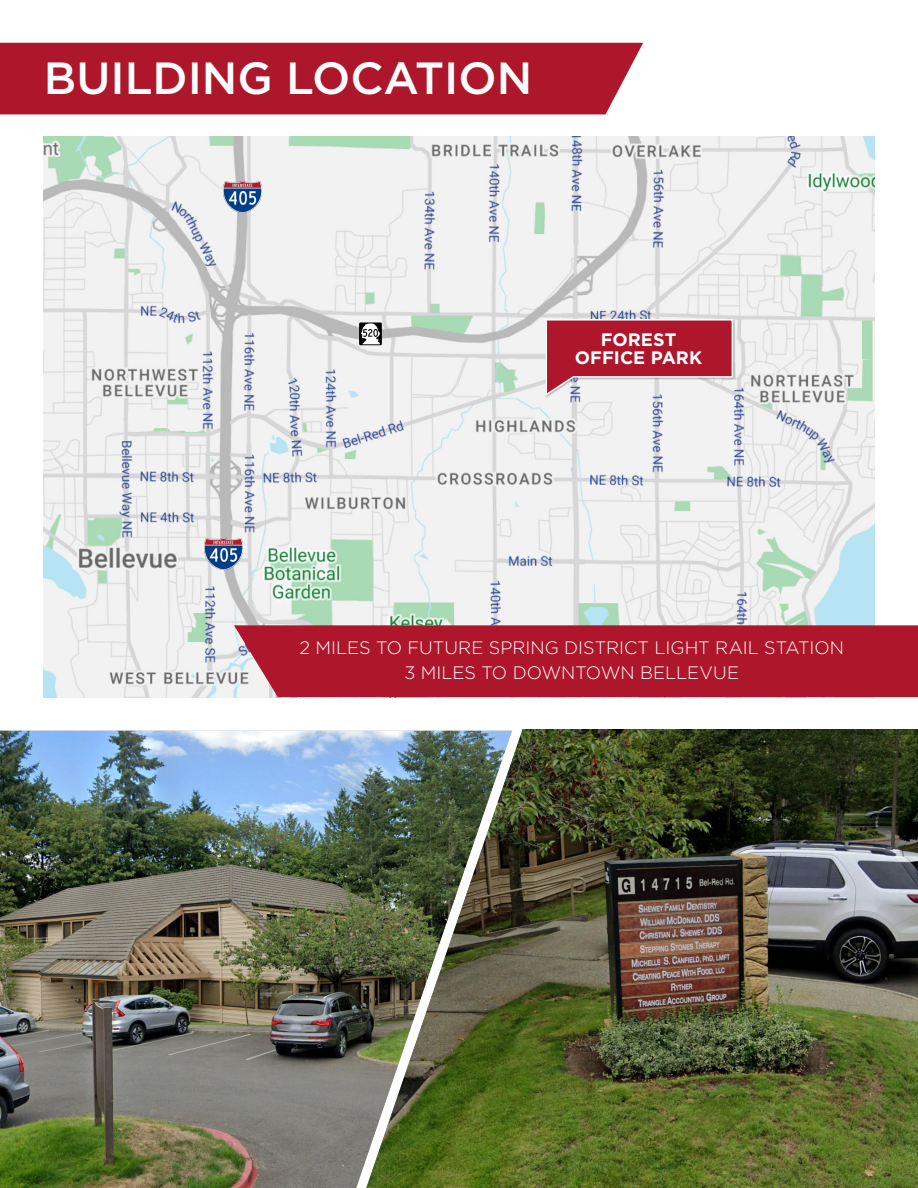
<style>
.page{position:relative;width:918px;height:1188px;background:#fff}
.page>*{position:absolute;margin:0;border:0;box-sizing:border-box;transform-origin:0 0}
.Body_text{font:500 45px "Gotham";color:#fff}
.Gotham_Grey_Head_33{font:300 18px "Gotham";color:#fff}
.Gotham_Grey_Head_33-2{font:700 18px "Gotham";color:#fff}
</style>
<div class="page">
<img style="left:0;top:731px;width:281px;height:457px">
<img style="left:281px;top:730px;width:85px;height:458px">
<img style="left:366px;top:729px;width:552px;height:459px">
<img style="left:44px;top:136px;width:830px;height:561px">
<div style="left:0;top:43px;width:643px;height:71px;background:#ae172b"></div>
<svg style="left:545px;top:318px;width:189px;height:79px"></svg>
<img style="left:224px;top:182px;width:38px;height:30px">
<img style="left:204px;top:539px;width:39px;height:30px">
<div style="left:359px;top:323px;width:23px;height:22px;background:#000"></div>
<svg style="left:361px;top:323px;width:19px;height:21px"></svg>
<div style="left:234px;top:625px;width:684px;height:72px;background:#ae172b"></div>
<p class="Body_text" style="left:44px;top:49px;width:490px">BUILDING LOCATION</p>
<p class="Gotham_Grey_Head_33-2" style="left:601px;top:328px;width:77px">FOREST</p>
<p class="Gotham_Grey_Head_33-2" style="left:575px;top:346px;width:129px">OFFICE PARK</p>
<p class="Gotham_Grey_Head_33" style="left:300px;top:636px;width:546px">2 MILES TO FUTURE SPRING DISTRICT LIGHT RAIL STATION</p>
<p class="Gotham_Grey_Head_33" style="left:404px;top:662px;width:336px">3 MILES TO DOWNTOWN BELLEVUE</p>
</div>
